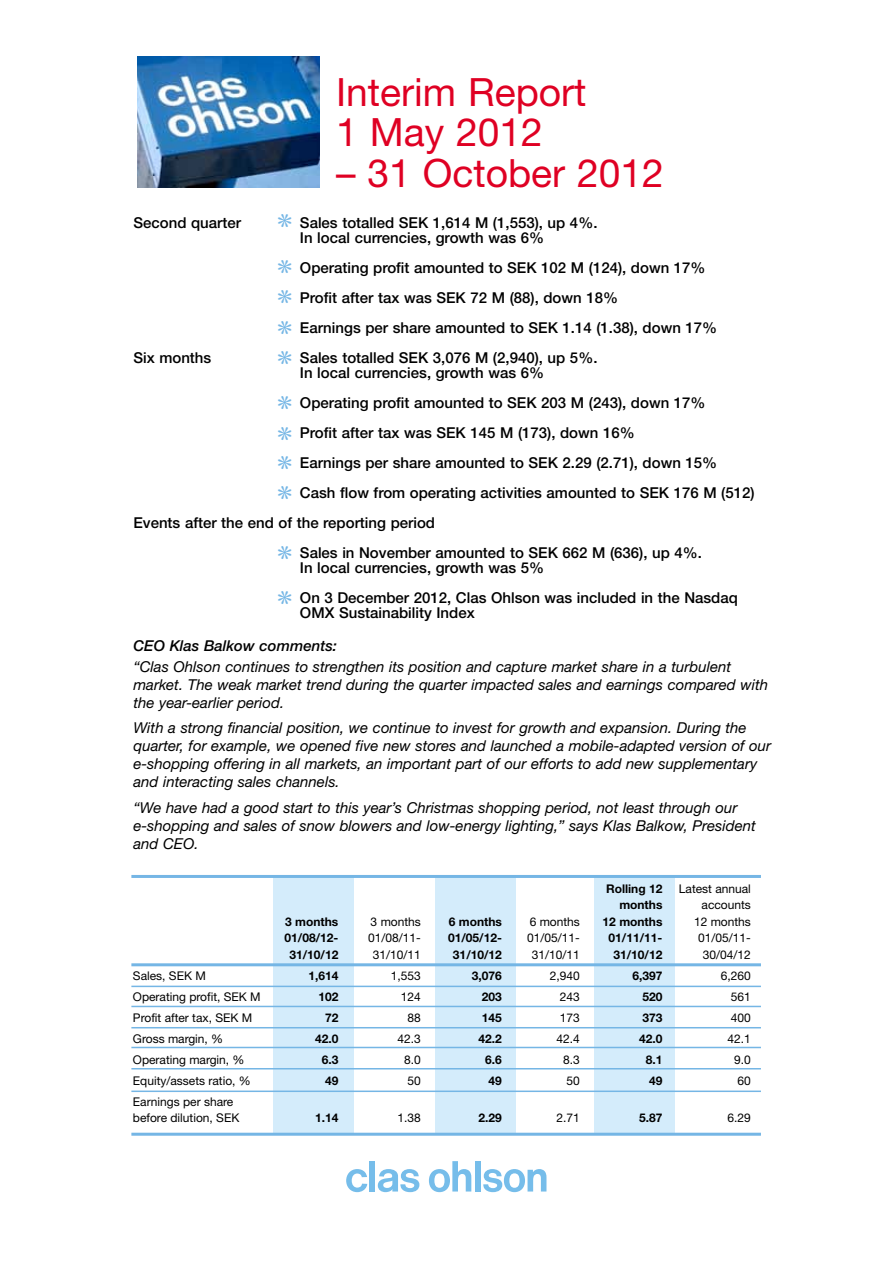
<style>
.page{position:relative;width:893px;height:1263px;background:#fff}
.page>*{position:absolute;margin:0;border:0;box-sizing:border-box;transform-origin:0 0}
.t1{font:39px/40.5px "Helvetica Neue LT Std";color:#df0023}
.t2{font:36px/30px "Granjon LT Std";color:#75b6e5}
.t3{font:500 15px/30px "Helvetica Neue LT Std";color:#000}
.t4{font:italic 15px/18px "Helvetica Neue LT Std";color:#000}
.t5{font:italic 500 15px "Helvetica Neue LT Std";color:#000}
.t6{font:12px/16.5px "Helvetica Neue LT Std";color:#000}
.t7{font:700 12px "Helvetica Neue LT Std";color:#000}
</style>
<div class="page">
<svg style="left:346px;top:1169px;width:21px;height:23px"></svg>
<div style="left:370px;top:1161px;width:5px;height:30px;background:#76bdea"></div>
<svg style="left:378px;top:1169px;width:41px;height:23px"></svg>
<svg style="left:429px;top:1161px;width:42px;height:31px"></svg>
<div style="left:475px;top:1161px;width:6px;height:30px;background:#76bdea"></div>
<svg style="left:483px;top:1169px;width:63px;height:23px"></svg>
<div style="left:594px;top:877px;width:81px;height:257px;background:#d4ecfb"></div>
<div style="left:435px;top:877px;width:81px;height:257px;background:#d4ecfb"></div>
<div style="left:273px;top:877px;width:81px;height:257px;background:#d4ecfb"></div>
<hr style="left:131px;top:875px;width:630px;height:3px;background:#75b6e5">
<hr style="left:131px;top:986px;width:630px;height:1px;background:#75b6e5">
<hr style="left:131px;top:963px;width:630px;height:3px;background:#75b6e5">
<hr style="left:131px;top:1090px;width:630px;height:2px;background:#75b6e5">
<hr style="left:131px;top:1133px;width:630px;height:3px;background:#75b6e5">
<hr style="left:131px;top:1006px;width:630px;height:1px;background:#75b6e5">
<hr style="left:131px;top:1027px;width:630px;height:1px;background:#75b6e5">
<hr style="left:131px;top:1047px;width:630px;height:1px;background:#75b6e5">
<hr style="left:131px;top:1068px;width:630px;height:1px;background:#75b6e5">
<img style="left:138px;top:57px;width:182px;height:131px">
<h1 class="t1" style="left:336px;top:71px;width:252px">Interim Report<br>1 May 2012</h1>
<h1 class="t1" style="left:336px;top:152px;width:329px">– 31 October 2012</h1>
<h2 class="t2" style="left:277px;top:203px;width:17px;line-height:46.5px">* *</h2>
<h2 class="t2" style="left:277px;top:288px;width:17px;text-align:justify">* * *</h2>
<h2 class="t2" style="left:277px;top:393px;width:17px;text-align:justify">* * * *</h2>
<p class="t3" style="left:133px;top:207px;width:109px">Second quarter</p>
<p class="t3" style="left:300px;top:215px;width:299px;line-height:15px">Sales totalled SEK 1,614 M (1,553), up 4%.<br>In local currencies, growth was 6%</p>
<p class="t3" style="left:300px;top:252px;width:419px">Operating profit amounted to SEK 102 M (124), down 17%<br>Profit after tax was SEK 72 M (88), down 18%<br>Earnings per share amounted to SEK 1.14 (1.38), down 17%</p>
<p class="t3" style="left:133px;top:342px;width:79px">Six months</p>
<p class="t3" style="left:300px;top:350px;width:299px;line-height:15px">Sales totalled SEK 3,076 M (2,940), up 5%.<br>In local currencies, growth was 6%</p>
<p class="t3" style="left:300px;top:387px;width:407px">Operating profit amounted to SEK 203 M (243), down 17%</p>
<p class="t3" style="left:300px;top:417px;width:336px">Profit after tax was SEK 145 M (173), down 16%</p>
<p class="t3" style="left:300px;top:447px;width:419px">Earnings per share amounted to SEK 2.29 (2.71), down 15%</p>
<p class="t3" style="left:300px;top:477px;width:456px">Cash flow from operating activities amounted to SEK 176 M (512)</p>
<p class="t3" style="left:133px;top:507px;width:303px">Events after the end of the reporting period</p>
<p class="t3" style="left:300px;top:537px;width:404px">Sales in November amounted to SEK 662 M (636), up 4%.</p>
<p class="t3" style="left:300px;top:552px;width:439px">In local currencies, growth was 5%<br>On 3 December 2012, Clas Ohlson was included in the Nasdaq</p>
<p class="t3" style="left:300px;top:597px;width:176px">OMX Sustainability Index</p>
<p class="t5" style="left:133px;top:636px;width:205px">CEO Klas Balkow comments:</p>
<p class="t4" style="left:133px;top:657px;width:636px">“Clas Ohlson continues to strengthen its position and capture market share in a turbulent market. The weak market trend during the quarter impacted sales and earnings compared with the year-earlier period.</p>
<p class="t4" style="left:133px;top:719px;width:639px">With a strong financial position, we continue to invest for growth and expansion. During the quarter, for example, we opened five new stores and launched a mobile-adapted version of our e-shopping offering in all markets, an important part of our efforts to add new supplementary and interacting sales channels.</p>
<p class="t4" style="left:133px;top:798px;width:624px">“We have had a good start to this year’s Christmas shopping period, not least through our e-shopping and sales of snow blowers and low-energy lighting,” says Klas Balkow, President and CEO.</p>
<h2 class="t2" style="left:277px;top:536px;width:17px;line-height:45px">* *</h2>
<p class="t7" style="left:606px;top:881px;width:58px">Rolling 12</p>
<p class="t6" style="left:679px;top:880px;width:74px">Latest annual</p>
<p class="t7" style="left:619px;top:897px;width:45px">months</p>
<p class="t6" style="left:702px;top:896px;width:51px">accounts</p>
<p class="t7" style="left:285px;top:914px;width:55px">3 months</p>
<p class="t6" style="left:371px;top:913px;width:52px">3 months</p>
<p class="t7" style="left:449px;top:914px;width:55px">6 months</p>
<p class="t6" style="left:530px;top:913px;width:52px">6 months</p>
<p class="t7" style="left:603px;top:914px;width:61px">12 months</p>
<p class="t6" style="left:694px;top:913px;width:58px">12 months</p>
<p class="t7" style="left:285px;top:930px;width:55px">01/08/12-</p>
<p class="t6" style="left:368px;top:929px;width:54px">01/08/11-</p>
<p class="t7" style="left:448px;top:930px;width:55px">01/05/12-</p>
<p class="t6" style="left:527px;top:929px;width:54px">01/05/11-</p>
<p class="t7" style="left:609px;top:930px;width:55px">01/11/11-</p>
<p class="t6" style="left:698px;top:929px;width:54px">01/05/11-</p>
<p class="t7" style="left:289px;top:947px;width:50px">31/10/12</p>
<p class="t6" style="left:373px;top:946px;width:50px">31/10/11</p>
<p class="t7" style="left:453px;top:947px;width:50px">31/10/12</p>
<p class="t6" style="left:532px;top:946px;width:50px">31/10/11</p>
<p class="t7" style="left:613px;top:947px;width:50px">31/10/12</p>
<p class="t6" style="left:703px;top:946px;width:50px">30/04/12</p>
<p class="t6" style="left:133px;top:967px;width:74px">Sales, SEK M</p>
<p class="t7" style="left:308px;top:968px;width:32px">1,614</p>
<p class="t6" style="left:391px;top:967px;width:32px">1,553</p>
<p class="t7" style="left:472px;top:968px;width:32px">3,076</p>
<p class="t6" style="left:550px;top:967px;width:32px">2,940</p>
<p class="t7" style="left:632px;top:968px;width:32px">6,397</p>
<p class="t6" style="left:721px;top:967px;width:32px">6,260</p>
<p class="t6" style="left:133px;top:988px;width:129px">Operating profit, SEK M</p>
<p class="t7" style="left:318px;top:989px;width:22px">102</p>
<p class="t6" style="left:401px;top:988px;width:22px">124</p>
<p class="t7" style="left:482px;top:989px;width:22px">203</p>
<p class="t6" style="left:560px;top:988px;width:22px">243</p>
<p class="t7" style="left:642px;top:989px;width:22px">520</p>
<p class="t6" style="left:731px;top:988px;width:22px">561</p>
<p class="t6" style="left:133px;top:1009px;width:121px">Profit after tax, SEK M</p>
<p class="t7" style="left:325px;top:1010px;width:15px">72</p>
<p class="t6" style="left:408px;top:1009px;width:15px">88</p>
<p class="t7" style="left:482px;top:1010px;width:22px">145</p>
<p class="t6" style="left:560px;top:1009px;width:22px">173</p>
<p class="t7" style="left:642px;top:1010px;width:22px">373</p>
<p class="t6" style="left:731px;top:1009px;width:22px">400</p>
<p class="t6" style="left:133px;top:1030px;width:92px">Gross margin, %</p>
<p class="t7" style="left:315px;top:1031px;width:25px">42.0</p>
<p class="t6" style="left:398px;top:1030px;width:25px">42.3</p>
<p class="t7" style="left:479px;top:1031px;width:25px">42.2</p>
<p class="t6" style="left:557px;top:1030px;width:25px">42.4</p>
<p class="t7" style="left:639px;top:1031px;width:25px">42.0</p>
<p class="t6" style="left:728px;top:1030px;width:25px">42.1</p>
<p class="t6" style="left:133px;top:1051px;width:113px">Operating margin, %</p>
<p class="t7" style="left:322px;top:1052px;width:18px">6.3</p>
<p class="t6" style="left:404px;top:1051px;width:18px">8.0</p>
<p class="t7" style="left:485px;top:1052px;width:18px">6.6</p>
<p class="t6" style="left:563px;top:1051px;width:18px">8.3</p>
<p class="t7" style="left:646px;top:1052px;width:18px">8.1</p>
<p class="t6" style="left:734px;top:1051px;width:18px">9.0</p>
<p class="t6" style="left:133px;top:1072px;width:120px">Equity/assets ratio, %</p>
<p class="t7" style="left:325px;top:1073px;width:15px">49</p>
<p class="t6" style="left:408px;top:1072px;width:15px">50</p>
<p class="t7" style="left:489px;top:1073px;width:15px">49</p>
<p class="t6" style="left:567px;top:1072px;width:15px">50</p>
<p class="t7" style="left:649px;top:1073px;width:15px">49</p>
<p class="t6" style="left:738px;top:1072px;width:15px">60</p>
<p class="t6" style="left:133px;top:1093px;width:108px">Earnings per share before dilution, SEK</p>
<p class="t7" style="left:315px;top:1110px;width:25px">1.14</p>
<p class="t6" style="left:398px;top:1109px;width:25px">1.38</p>
<p class="t7" style="left:479px;top:1110px;width:25px">2.29</p>
<p class="t6" style="left:557px;top:1109px;width:25px">2.71</p>
<p class="t7" style="left:639px;top:1110px;width:25px">5.87</p>
<p class="t6" style="left:728px;top:1109px;width:25px">6.29</p>
</div>
